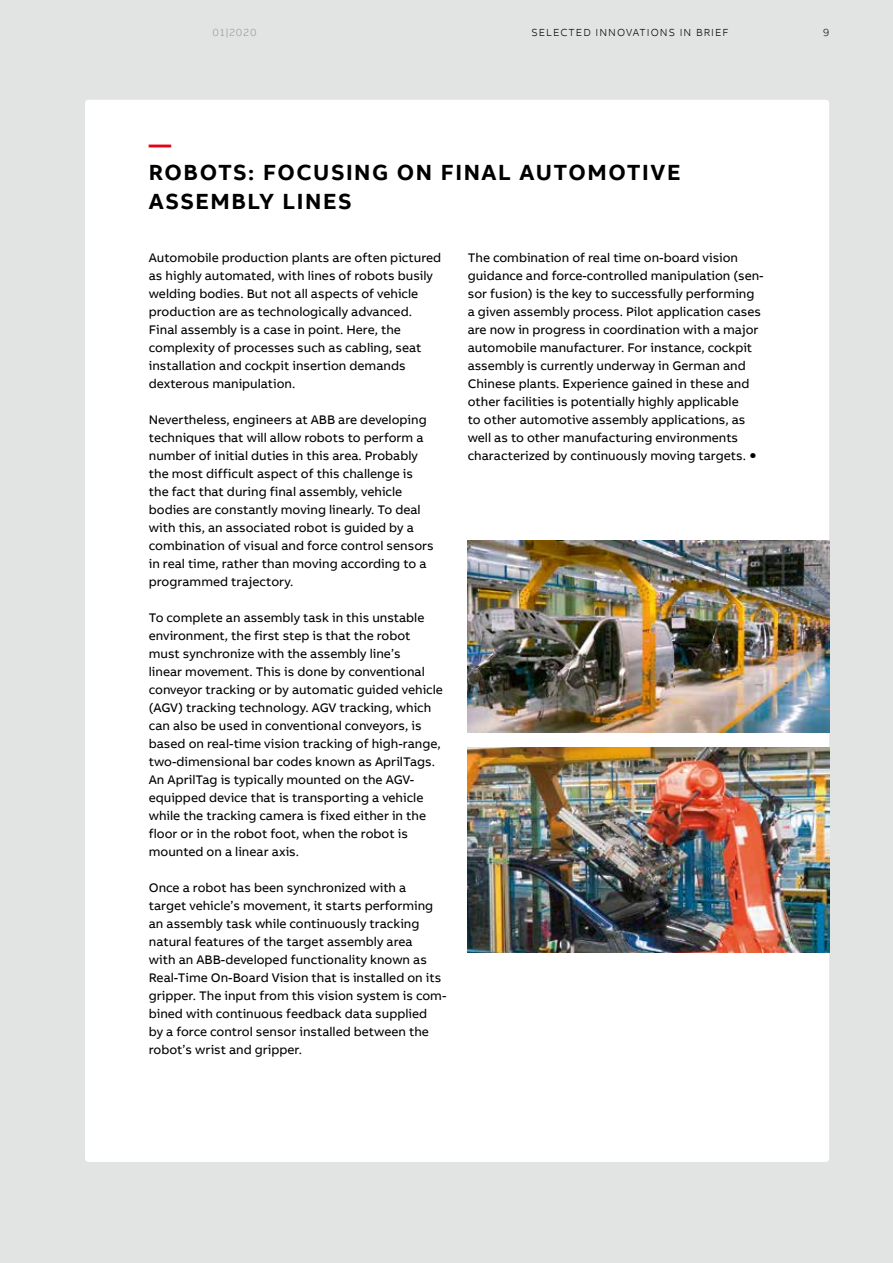
<style>
.page{position:relative;width:893px;height:1263px;background:#e2e3e3}
.page>*{position:absolute;margin:0;border:0;box-sizing:border-box;transform-origin:0 0}
.t1{font:700 22.5px/28.5px "AB Bvoice";letter-spacing:.07em;color:#000}
.t2{font:700 22.5px "AB Bvoice";color:#e70016}
.t3{font:12.75px/18px "AB Bvoice";color:#000}
.t4{font:300 10.5px "AB Bvoice";letter-spacing:.1em;color:#000}
.t5{font:300 10.5px "AB Bvoice";letter-spacing:.1em;color:#929493}
.s1{font-size:21px}
</style>
<div class="page">
<div style="left:85px;top:100px;width:744px;height:1062px;background:#fff;border-radius:3px"></div>
<img style="left:468px;top:748px;width:361px;height:204px">
<img style="left:468px;top:541px;width:361px;height:192px">
<p class="t5" style="left:213px;top:26px;width:45px">01|2020</p>
<p class="t4" style="left:531px;top:26px;width:199px">SELECTED INNOVATIONS IN BRIEF</p>
<p class="t4" style="left:823px;top:26px;width:8px">9</p>
<h1 class="t2" style="left:149px;top:130px;width:24px">—</h1>
<h1 class="t1" style="left:149px;top:159px;width:533px">ROBOTS: FOCUSING ON FINAL AUTOMOTIVE<br>ASSEMBLY LINES</h1>
<p class="t3" style="left:149px;top:249px;width:294px">Automobile production plants are often pictured as highly automated, with lines of robots busily welding bodies. But not all aspects of vehicle production are as technologically advanced.<br>Final assembly is a case in point. Here, the complexity of processes such as cabling, seat installation and cockpit insertion demands dexterous manipulation.</p>
<p class="t3" style="left:149px;top:411px;width:286px">Nevertheless, engineers at ABB are developing techniques that will allow robots to perform a number of initial duties in this area. Probably the most difficult aspect of this challenge is the fact that during final assembly, vehicle bodies are constantly moving linearly. To deal with this, an associated robot is guided by a combination of visual and force control sensors in real time, rather than moving according to a programmed trajectory.</p>
<p class="t3" style="left:149px;top:609px;width:296px">To complete an assembly task in this unstable environment, the first step is that the robot must synchronize with the assembly line’s<br>linear movement. This is done by conventional conveyor tracking or by automatic guided vehicle (AGV) tracking technology. AGV tracking, which can also be used in conventional conveyors, is based on real-time vision tracking of high-range, two-dimensional bar codes known as AprilTags.<br>An AprilTag is typically mounted on the AGV&shy;equipped device that is transporting a vehicle while the tracking camera is fixed either in the floor or in the robot foot, when the robot is mounted on a linear axis.</p>
<p class="t3" style="left:149px;top:879px;width:299px">Once a robot has been synchronized with a target vehicle’s movement, it starts performing an assembly task while continuously tracking natural features of the target assembly area<br>with an ABB-developed functionality known as Real-Time On-Board Vision that is installed on its gripper. The input from this vision system is com&shy;bined with continuous feedback data supplied<br>by a force control sensor installed between the robot’s wrist and gripper.</p>
<p class="t3" style="left:468px;top:249px;width:297px">The combination of real time on-board vision guidance and force-controlled manipulation (sen&shy;sor fusion) is the key to successfully performing a given assembly process. Pilot application cases are now in progress in coordination with a major automobile manufacturer. For instance, cockpit assembly is currently underway in German and Chinese plants. Experience gained in these and other facilities is potentially highly applicable<br>to other automotive assembly applications, as well as to other manufacturing environments characterized by continuously moving targets. <span class="s1">•</span></p>
</div>
